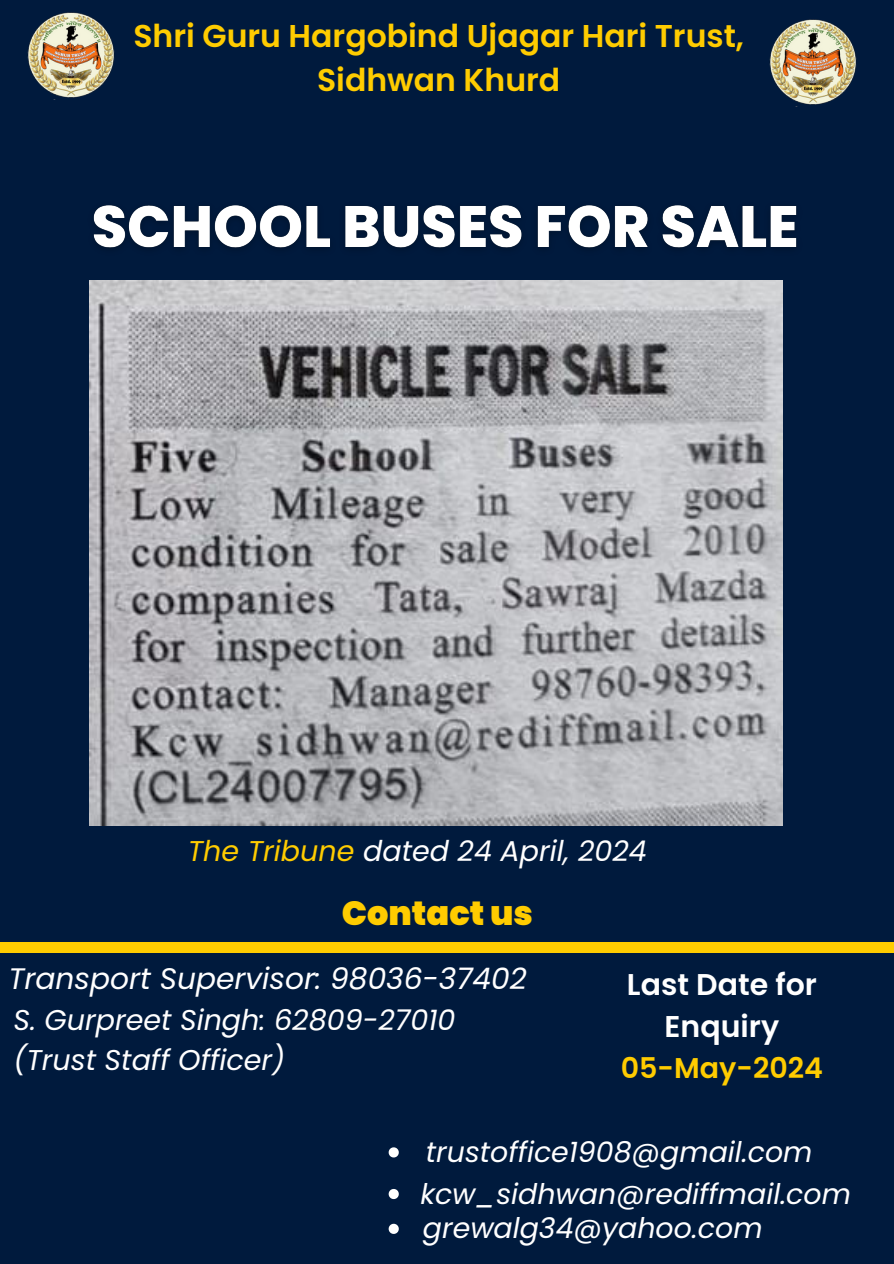
<style>
.page{position:relative;width:894px;height:1264px;background:#fff}
.page>*{position:absolute;margin:0;border:0;box-sizing:border-box;transform-origin:0 0}
.t1{font:900 33.6px "Poppins";color:#fc0}
.t2{font:600 31.5px/43.8px "Poppins";color:#fc0;text-align:center}
.t3{font:600 30px/41.7px "Poppins";color:#fff;text-align:center}
.t4{font:italic 29.7px "Poppins";color:#fff}
.t5{font:italic 28.5px "Poppins";color:#fff}
.t6{font:600 28.5px "Poppins";color:#fc0}
.t7{font:italic 28.35px "Poppins";color:#fff}
.s1{color:#fc0}
</style>
<div class="page">
<div style="left:0;top:0;width:893px;height:489px;background:#001a3d"></div>
<div style="left:0;top:489px;width:893px;height:469px;background:#001a3d"></div>
<div style="left:0;top:942px;width:893px;height:321px;background:#001a3d"></div>
<div style="left:0;top:942px;width:893px;height:10px;background:#fc0"></div>
<img style="left:27px;top:10px;width:89px;height:89px">
<img style="left:767px;top:18px;width:89px;height:89px">
<img style="left:89px;top:281px;width:693px;height:544px">
<img style="left:81px;top:187px;width:728px;height:80px">
<svg style="left:388px;top:1147px;width:10px;height:10px"></svg>
<svg style="left:388px;top:1189px;width:10px;height:9px"></svg>
<svg style="left:388px;top:1223px;width:10px;height:10px"></svg>
<p class="t2" style="left:133px;top:14px;width:611px">Shri Guru Hargobind Ujagar Hari Trust,<br>Sidhwan Khurd</p>
<p class="t5" style="left:188px;top:830px;width:460px"><span class="s1">The Tribune</span> dated 24 April, 2024</p>
<h3 class="t1" style="left:342px;top:890px;width:192px">Contact us</h3>
<p class="t4" style="left:8px;top:957px;width:520px">Transport Supervisor: 98036-37402</p>
<p class="t5" style="left:13px;top:1000px;width:443px">S. Gurpreet Singh: 62809-27010</p>
<p class="t5" style="left:13px;top:1039px;width:273px">(Trust Staff Officer)</p>
<p class="t3" style="left:626px;top:964px;width:191px">Last Date for<br>Enquiry</p>
<p class="t6" style="left:620px;top:1047px;width:204px">05-May-2024</p>
<h2 class="t7" style="left:426px;top:1132px;width:388px">trustoffice1908@gmail.com</h2>
<p class="t7" style="left:420px;top:1173px;width:432px">kcw_sidhwan@rediffmail.com</p>
<p class="t7" style="left:423px;top:1208px;width:341px">grewalg34@yahoo.com</p>
</div>
